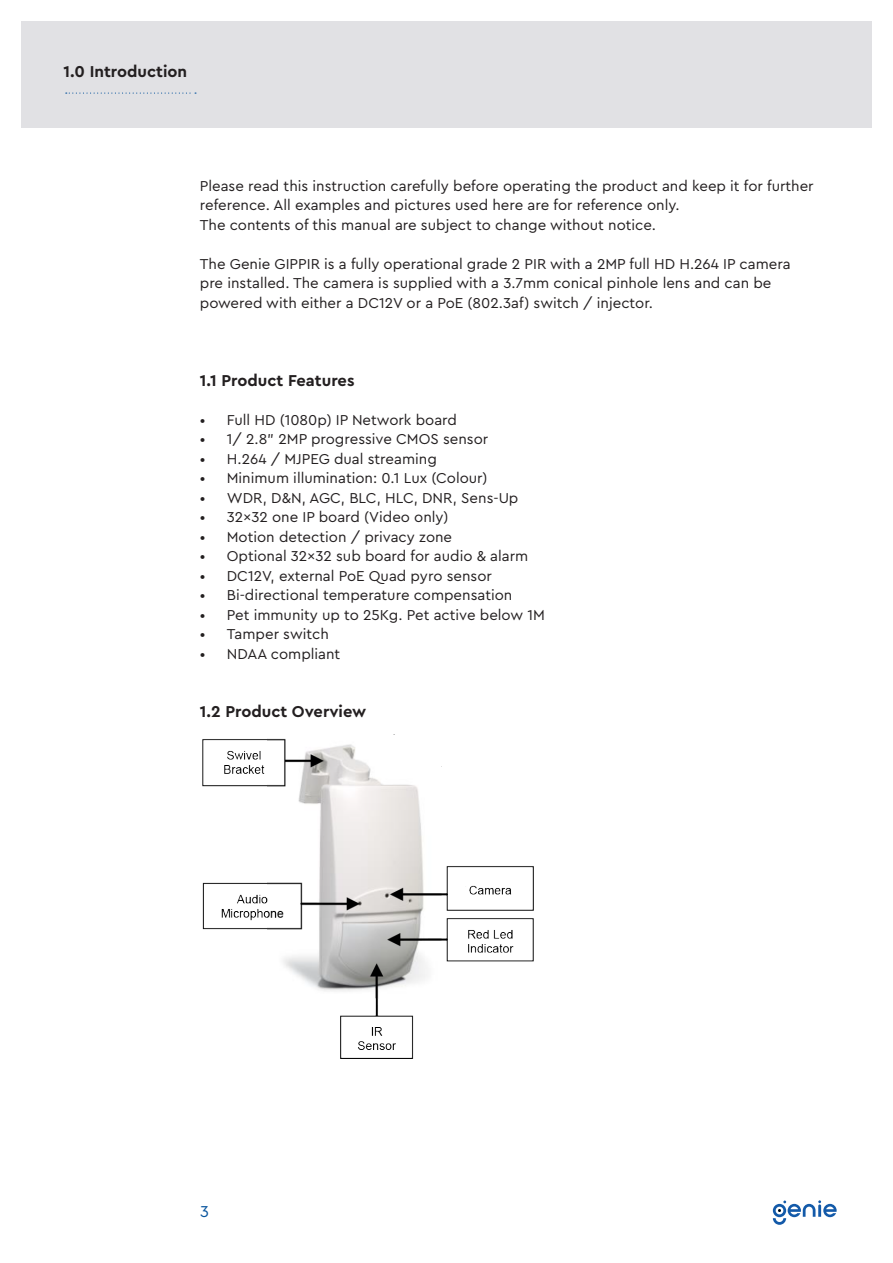
<style>
.page{position:relative;width:893px;height:1263px;background:#fff}
.page>*{position:absolute;margin:0;border:0;box-sizing:border-box;transform-origin:0 0}
.Sub_Section_Title{font:700 16.5px "Cera Pro";color:#231f20}
.Section_Title{font:700 16.5px "Cera Pro";color:#231f20}
.t1{font:16.5px "Cera Pro";color:#09559e}
.t2{font:15px/19.5px "Cera Pro";color:#231f20}
</style>
<div class="page">
<div style="left:21px;top:21px;width:851px;height:107px;background:#e1e1e4"></div>
<svg style="left:773px;top:1200px;width:64px;height:25px"></svg>
<svg style="left:66px;top:93px;width:130px;height:1px"></svg>
<img style="left:202px;top:738px;width:332px;height:321px">
<p class="Section_Title" style="left:64px;top:60px;width:125px">1.0 Introduction</p>
<p class="t2" style="left:200px;top:175px;width:615px">Please read this instruction carefully before operating the product and keep it for further reference. All examples and pictures used here are for reference only.</p>
<p class="t2" style="left:200px;top:214px;width:458px">The contents of this manual are subject to change without notice.</p>
<p class="t2" style="left:200px;top:253px;width:592px">The Genie GIPPIR is a fully operational grade 2 PIR with a 2MP full HD H.264 IP camera</p>
<p class="t2" style="left:200px;top:273px;width:573px">pre installed. The camera is supplied with a 3.7mm conical pinhole lens and can be</p>
<p class="t2" style="left:200px;top:292px;width:455px">powered with either a DC12V or a PoE (802.3af) switch / injector.</p>
<p class="Sub_Section_Title" style="left:200px;top:369px;width:156px">1.1 Product Features</p>
<p class="t2" style="left:200px;top:409px;width:259px">• Full HD (1080p) IP Network board</p>
<p class="t2" style="left:200px;top:429px;width:290px">• 1/ 2.8” 2MP progressive CMOS sensor</p>
<p class="t2" style="left:200px;top:448px;width:239px">• H.264 / MJPEG dual streaming</p>
<p class="t2" style="left:200px;top:468px;width:289px">• Minimum illumination: 0.1 Lux (Colour)</p>
<p class="t2" style="left:200px;top:487px;width:320px">• WDR, D&amp;N, AGC, BLC, HLC, DNR, Sens-Up</p>
<p class="t2" style="left:200px;top:507px;width:250px">• 32x32 one IP board (Video only)</p>
<p class="t2" style="left:200px;top:526px;width:254px">• Motion detection / privacy zone</p>
<p class="t2" style="left:200px;top:546px;width:330px">• Optional 32x32 sub board for audio &amp; alarm</p>
<p class="t2" style="left:200px;top:565px;width:294px">• DC12V, external PoE Quad pyro sensor</p>
<p class="t2" style="left:200px;top:585px;width:314px">• Bi-directional temperature compensation</p>
<p class="t2" style="left:200px;top:604px;width:347px">• Pet immunity up to 25Kg. Pet active below 1M</p>
<p class="t2" style="left:200px;top:624px;width:130px">• Tamper switch</p>
<p class="t2" style="left:200px;top:643px;width:142px">• NDAA compliant</p>
<p class="Sub_Section_Title" style="left:200px;top:701px;width:168px">1.2 Product Overview</p>
<p class="t1" style="left:200px;top:1200px;width:10px">3</p>
</div>
